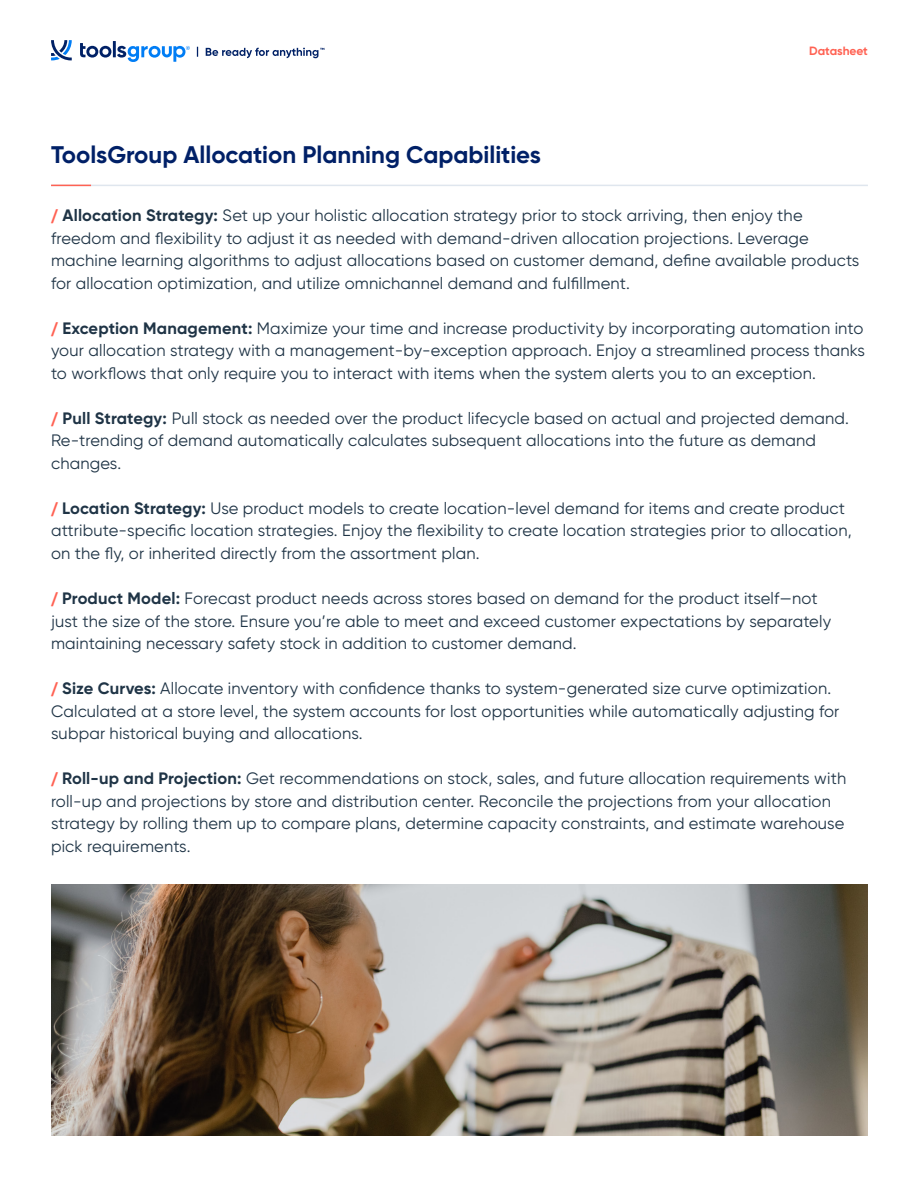
<style>
.page{position:relative;width:919px;height:1187px;background:#fff}
.page>*{position:absolute;margin:0;border:0;box-sizing:border-box;transform-origin:0 0}
.t1{font:700 24px "Gilroy";color:#002067}
.t2{font:16.5px/22.5px "Gilroy";letter-spacing:.01em;color:#1f3446}
.t3{font:700 12px "Gilroy";letter-spacing:-.005em;color:#ff6253}
.s1{font-family:"Calibri";font-weight:700;color:#ff6253}
.s2{font-weight:700}
</style>
<div class="page">
<svg style="left:206px;top:48px;width:118px;height:10px"></svg>
<svg style="left:80px;top:43px;width:31px;height:15px"></svg>
<hr style="left:113px;top:41px;width:3px;height:16px;background:#002166">
<svg style="left:51px;top:40px;width:21px;height:20px"></svg>
<svg style="left:117px;top:46px;width:73px;height:16px"></svg>
<img style="left:51px;top:884px;width:816px;height:251px">
<hr style="left:51px;top:185px;width:816px;height:1px;background:#dfe6ee">
<hr style="left:51px;top:185px;width:40px;height:1px;background:#ff6253">
<h1 class="t1" style="left:51px;top:139px;width:491px">ToolsGroup Allocation Planning Capabilities</h1>
<p class="t3" style="left:809px;top:43px;width:60px">Datasheet</p>
<p class="t2" style="left:51px;top:204px;width:809px"><span class="s1">/</span> <span class="s2">Allocation Strategy:</span> Set up your holistic allocation strategy prior to stock arriving, then enjoy the freedom and flexibility to adjust it as needed with demand-driven allocation projections. Leverage machine learning algorithms to adjust allocations based on customer demand, define available products for allocation optimization, and utilize omnichannel demand and fulfillment.</p>
<p class="t2" style="left:51px;top:316px;width:815px;text-align:justify"><span class="s1">/</span> <span class="s2">Exception Management:</span> Maximize your time and increase productivity by incorporating automation into your allocation strategy with a management-by-exception approach. Enjoy a streamlined process thanks to workflows that only require you to interact with items when the system alerts you to an exception.</p>
<p class="t2" style="left:51px;top:406px;width:799px"><span class="s1">/</span> <span class="s2">Pull Strategy:</span> Pull stock as needed over the product lifecycle based on actual and projected demand.<br>Re-trending of demand automatically calculates subsequent allocations into the future as demand changes.</p>
<p class="t2" style="left:51px;top:496px;width:802px"><span class="s1">/</span> <span class="s2">Location Strategy:</span> Use product models to create location-level demand for items and create product attribute-specific location strategies. Enjoy the flexibility to create location strategies prior to allocation, on the fly, or inherited directly from the assortment plan.</p>
<p class="t2" style="left:51px;top:586px;width:781px"><span class="s1">/</span> <span class="s2">Product Model:</span> Forecast product needs across stores based on demand for the product itself—not just the size of the store. Ensure you’re able to meet and exceed customer expectations by separately maintaining necessary safety stock in addition to customer demand.</p>
<p class="t2" style="left:51px;top:676px;width:789px"><span class="s1">/</span> <span class="s2">Size Curves:</span> Allocate inventory with confidence thanks to system-generated size curve optimization.<br>Calculated at a store level, the system accounts for lost opportunities while automatically adjusting for subpar historical buying and allocations.</p>
<p class="t2" style="left:51px;top:766px;width:796px"><span class="s1">/</span> <span class="s2">Roll-up and Projection:</span> Get recommendations on stock, sales, and future allocation requirements with roll-up and projections by store and distribution center. Reconcile the projections from your allocation strategy by rolling them up to compare plans, determine capacity constraints, and estimate warehouse pick requirements.</p>
</div>
